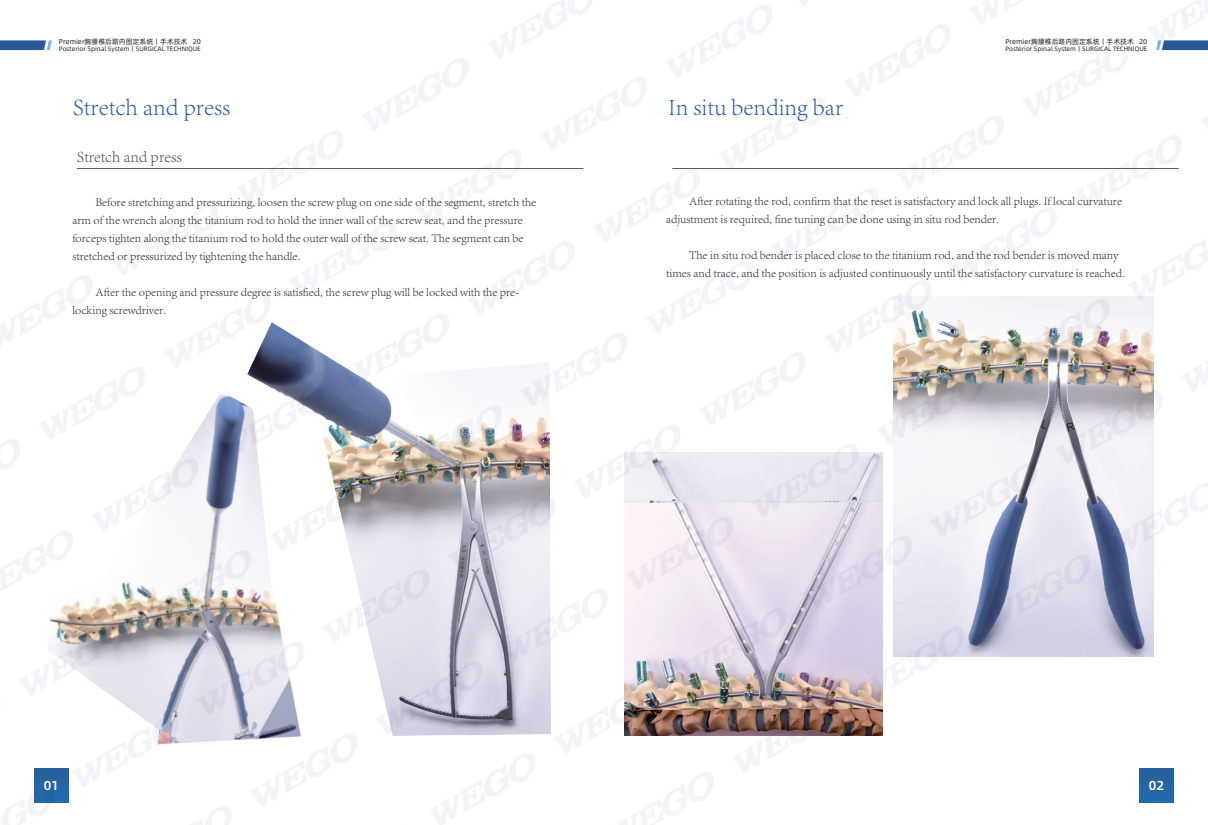
<style>
.page{position:relative;width:1208px;height:825px;background:#fff}
.page>*{position:absolute;margin:0;border:0;box-sizing:border-box;transform-origin:0 0}
.t1{font:300 24px "Adobe Song Std";color:#2959a8}
.t2{font:300 16px "Adobe Song Std";color:#474748}
.t3{font:500 13px "Alibaba Sans";color:#fff}
.t4{font:300 12px/18px "Adobe Song Std";color:#231f20}
.t5{font:7px "Alibaba Pu Hui Ti";color:#231f20}
.t6{font:6.3px "Alibaba Pu Hui Ti";color:#231f20}
</style>
<div class="page">
<hr style="left:77px;top:168px;width:506px;height:1px;background:#5a5c5d">
<hr style="left:672px;top:168px;width:506px;height:1px;background:#5a5c5d">
<img style="left:893px;top:296px;width:260px;height:361px">
<img style="left:625px;top:452px;width:257px;height:283px">
<img style="left:60px;top:373px;width:188px;height:430px">
<img style="left:248px;top:327px;width:303px;height:408px">
<div style="left:1139px;top:769px;width:34px;height:33px;background:#2565a3"></div>
<div style="left:34px;top:768px;width:34px;height:34px;background:linear-gradient(to right,#25609b,#25639f)"></div>
<svg style="left:0;top:40px;width:52px;height:10px"></svg>
<svg style="left:1156px;top:47px;width:52px;height:3px"></svg>
<img style="left:730px;top:691px;width:118px;height:81px">
<img style="left:3px;top:778px;width:60px;height:47px">
<img style="left:122px;top:797px;width:119px;height:28px">
<img style="left:70px;top:706px;width:118px;height:84px">
<img style="left:21px;top:614px;width:114px;height:84px">
<img style="left:0;top:522px;width:82px;height:85px">
<img style="left:248px;top:725px;width:118px;height:81px">
<img style="left:195px;top:633px;width:118px;height:85px">
<img style="left:142px;top:541px;width:118px;height:85px">
<img style="left:89px;top:450px;width:119px;height:84px">
<img style="left:39px;top:367px;width:116px;height:76px">
<img style="left:373px;top:652px;width:119px;height:84px">
<img style="left:320px;top:561px;width:119px;height:84px">
<img style="left:267px;top:469px;width:119px;height:85px">
<img style="left:214px;top:377px;width:119px;height:85px">
<img style="left:166px;top:295px;width:114px;height:75px">
<img style="left:556px;top:672px;width:114px;height:81px">
<img style="left:499px;top:580px;width:108px;height:85px">
<img style="left:446px;top:488px;width:109px;height:85px">
<img style="left:393px;top:397px;width:118px;height:84px">
<img style="left:340px;top:314px;width:118px;height:76px">
<img style="left:677px;top:599px;width:118px;height:85px">
<img style="left:624px;top:508px;width:118px;height:84px">
<img style="left:575px;top:425px;width:114px;height:76px">
<img style="left:518px;top:327px;width:109px;height:82px">
<img style="left:855px;top:619px;width:119px;height:84px">
<img style="left:802px;top:527px;width:119px;height:84px">
<img style="left:749px;top:444px;width:119px;height:76px">
<img style="left:595px;top:168px;width:105px;height:74px">
<img style="left:980px;top:546px;width:119px;height:85px">
<img style="left:928px;top:455px;width:118px;height:84px">
<img style="left:878px;top:363px;width:115px;height:84px">
<img style="left:825px;top:280px;width:115px;height:76px">
<img style="left:1106px;top:474px;width:102px;height:84px">
<img style="left:1053px;top:382px;width:109px;height:85px">
<img style="left:1000px;top:296px;width:118px;height:79px">
<img style="left:800px;top:0;width:7px;height:5px">
<img style="left:1125px;top:240px;width:82px;height:63px">
<img style="left:1202px;top:117px;width:6px;height:11px">
<img style="left:1149px;top:0;width:59px;height:47px">
<p class="t5" style="left:59px;top:36px;width:143px">Premier胸腰椎后路内固定系统丨手术技术 20</p>
<p class="t6" style="left:59px;top:44px;width:143px">Posterior Spinal System丨SURGICAL TECHNIQUE</p>
<h1 class="t1" style="left:73px;top:93px;width:159px">Stretch and press</h1>
<h2 class="t2" style="left:77px;top:148px;width:106px">Stretch and press</h2>
<p class="t4" style="left:72px;top:193px;width:465px;text-indent:23px">Before stretching and pressurizing, loosen the screw plug on one side of the segment, stretch the arm of the wrench along the titanium rod to hold the inner wall of the screw seat, and the pressure forceps tighten along the titanium rod to hold the outer wall of the screw seat. The segment can be stretched or pressurized by tightening the handle.</p>
<p class="t4" style="left:72px;top:283px;width:449px;text-indent:23px">After the opening and pressure degree is satisfied, the screw plug will be locked with the pre&shy;locking screwdriver.</p>
<h1 class="t1" style="left:668px;top:93px;width:176px">In situ bending bar</h1>
<p class="t5" style="left:1005px;top:36px;width:143px">Premier胸腰椎后路内固定系统丨手术技术 20</p>
<p class="t6" style="left:1005px;top:44px;width:143px">Posterior Spinal System丨SURGICAL TECHNIQUE</p>
<p class="t4" style="left:666px;top:192px;width:457px;text-indent:23px">After rotating the rod, confirm that the reset is satisfactory and lock all plugs. If local curvature adjustment is required, fine tuning can be done using in situ rod bender.</p>
<p class="t4" style="left:666px;top:246px;width:460px;text-indent:23px">The in situ rod bender is placed close to the titanium rod, and the rod bender is moved many times and trace, and the position is adjusted continuously until the satisfactory curvature is reached.</p>
<p class="t3" style="left:44px;top:775px;width:17px">01</p>
<p class="t3" style="left:1149px;top:775px;width:17px">02</p>
</div>
